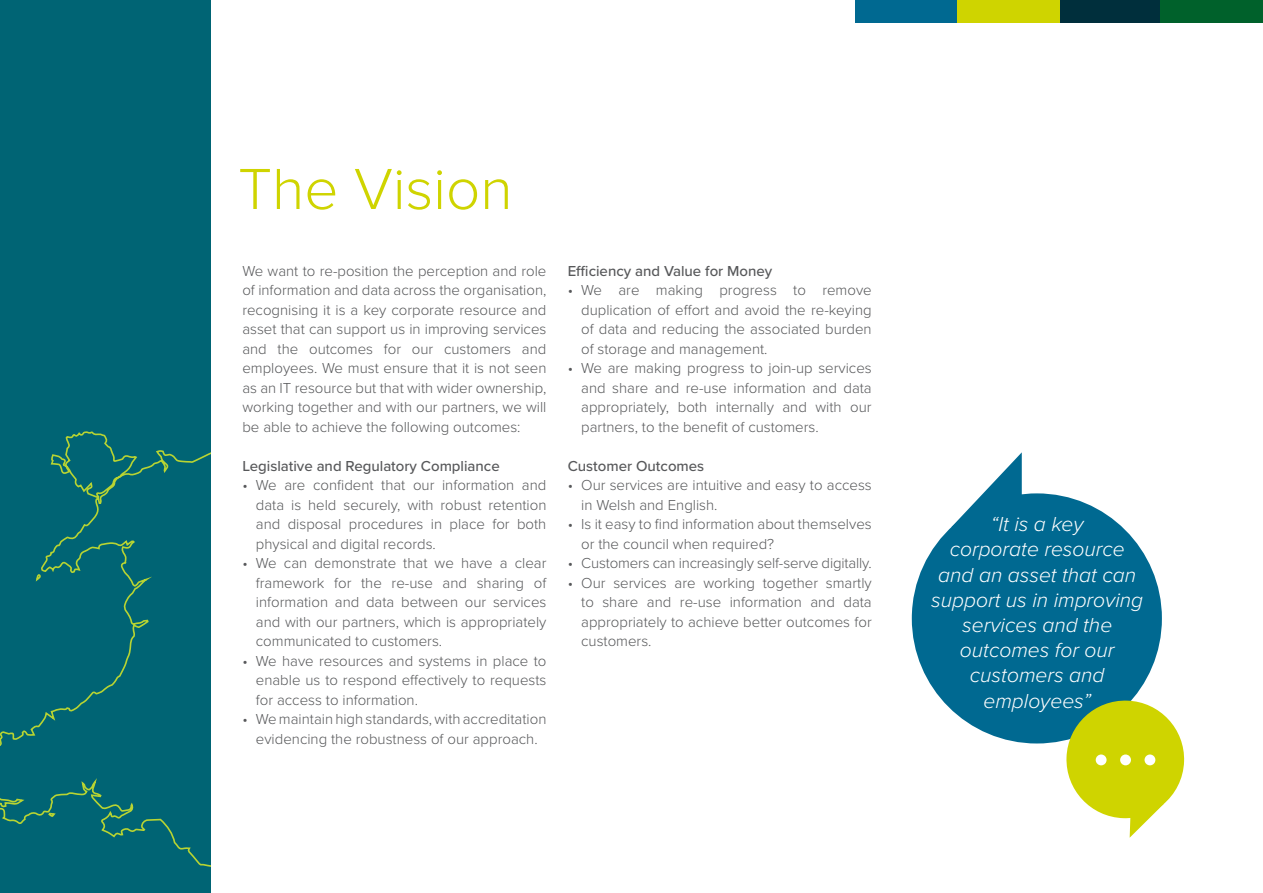
<style>
.page{position:relative;width:1263px;height:893px;background:#fff}
.page>*{position:absolute;margin:0;border:0;box-sizing:border-box;transform-origin:0 0}
.t1{font:300 60px "Proxima Nova";color:#cfd400}
.t2{font:italic 300 21px/25.2px "Proxima Nova";color:#fff;text-align:center}
.t3{font:300 15px/19.5px "Proxima Nova";color:#57585a;text-align:justify}
.t4{font:500 15px "Proxima Nova";color:#57585a}
</style>
<div class="page">
<div style="left:0;top:0;width:210px;height:893px;background:#006474"></div>
<div style="left:855px;top:0;width:102px;height:22px;background:#006991"></div>
<div style="left:1059px;top:0;width:102px;height:22px;background:#002f3c"></div>
<div style="left:1160px;top:0;width:103px;height:22px;background:#00612b"></div>
<div style="left:957px;top:0;width:102px;height:22px;background:#cfd400"></div>
<svg style="left:0;top:431px;width:210px;height:436px"></svg>
<svg style="left:50px;top:453px;width:22px;height:23px"></svg>
<svg style="left:47px;top:811px;width:10px;height:6px"></svg>
<svg style="left:35px;top:573px;width:6px;height:9px"></svg>
<svg style="left:912px;top:493px;width:250px;height:250px;fill:#006991"></svg>
<svg style="left:951px;top:452px;width:71px;height:77px"></svg>
<svg style="left:1065px;top:699px;width:120px;height:139px"></svg>
<div style="left:1096px;top:754px;width:10px;height:11px;background:#fff;border-radius:50%"></div>
<div style="left:1120px;top:754px;width:11px;height:11px;background:#fff;border-radius:50%"></div>
<div style="left:1144px;top:754px;width:11px;height:11px;background:#fff;border-radius:50%"></div>
<h2 class="t1" style="left:238px;top:144px;width:276px">The Vision</h2>
<p class="t3" style="left:242px;top:260px;width:306px">We want to re-position the perception and role of information and data across the organisation, recognising it is a key corporate resource and asset that can support us in improving services and the outcomes for our customers and employees. We must ensure that it is not seen as an IT resource but that with wider ownership, working together and with our partners, we will be able to achieve the following outcomes:</p>
<p class="t4" style="left:242px;top:454px;width:259px">Legislative and Regulatory Compliance</p>
<p class="t3" style="left:256px;top:475px;width:292px;text-indent:-14px">• We are confdent that our information and data is held securely, with robust retention and disposal procedures in place for both physical and digital records.</p>
<p class="t3" style="left:256px;top:553px;width:292px;text-indent:-14px">• We can demonstrate that we have a clear framework for the re-use and sharing of information and data between our services and with our partners, which is appropriately communicated to customers.</p>
<p class="t3" style="left:256px;top:650px;width:292px;text-indent:-14px">• We have resources and systems in place to enable us to respond efectively to requests for access to information.</p>
<p class="t3" style="left:242px;top:709px;width:306px;text-align:center">• We maintain high standards, with accreditation evidencing the robustness of our approach.</p>
<p class="t4" style="left:568px;top:259px;width:206px">Efciency and Value for Money</p>
<p class="t3" style="left:581px;top:280px;width:292px;text-indent:-14px">• We are making progress to remove duplication of efort and avoid the re-keying of data and reducing the associated burden of storage and management.</p>
<p class="t3" style="left:581px;top:358px;width:292px;text-indent:-14px">• We are making progress to join-up services and share and re-use information and data appropriately, both internally and with our partners, to the beneft of customers.</p>
<p class="t4" style="left:568px;top:454px;width:138px">Customer Outcomes</p>
<p class="t3" style="left:581px;top:475px;width:292px;text-indent:-14px">• Our services are intuitive and easy to access in Welsh and English.</p>
<p class="t3" style="left:581px;top:514px;width:292px;text-indent:-14px">• Is it easy to fnd information about themselves or the council when required?</p>
<p class="t3" style="left:568px;top:553px;width:306px">• Customers can increasingly self-serve digitally.</p>
<p class="t3" style="left:581px;top:572px;width:292px;text-indent:-14px">• Our services are working together smartly to share and re-use information and data appropriately to achieve better outcomes for customers.</p>
<p class="t2" style="left:931px;top:510px;width:213px">“It is a key<br>corporate resource and an asset that can support us in improving services and the outcomes for our customers and employees”</p>
</div>
